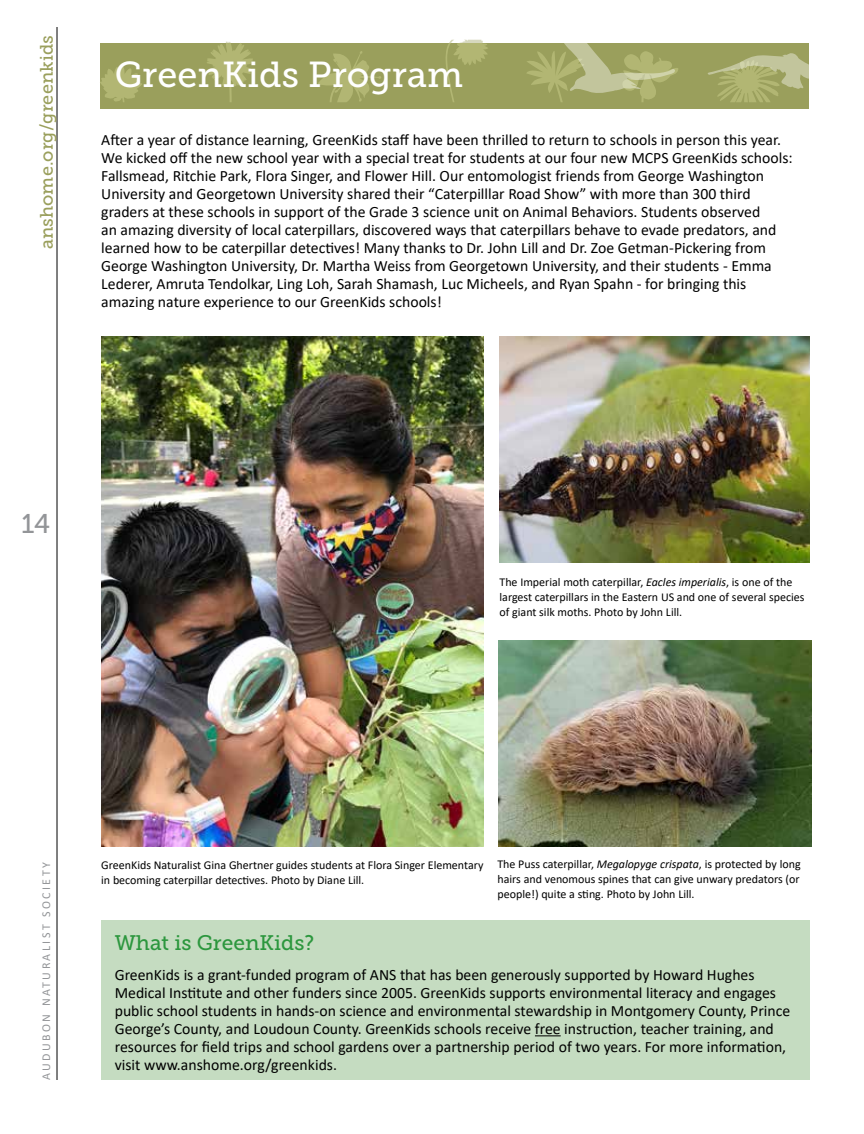
<style>
.page{position:relative;width:864px;height:1134px;background:#fff}
.page>*{position:absolute;margin:0;border:0;box-sizing:border-box;transform-origin:0 0}
.t1{font:36px "Museo Slab 500";color:#fff}
.t2{font:27px "Museo Slab 500";color:#939598}
.t3{font:21px "Museo Slab 500";color:#2c973e}
.t4{font:18px "Museo Slab 500";letter-spacing:.005em;color:#9a9f5c}
.t5{font:15.75px/18px "Calibri";color:#000}
.t6{font:12px/15px "Calibri";color:#000}
.t7{font:12px "Calibri";letter-spacing:.2em;color:#939598}
.s1{font-style:italic}
</style>
<div class="page">
<hr style="left:57px;top:27px;width:1px;height:1053px;background:#000">
<div style="left:101px;top:921px;width:709px;height:159px;background:#c5dcc1"></div>
<div style="left:100px;top:44px;width:708px;height:65px;background:#9a9f5c"></div>
<svg style="left:780px;top:51px;width:29px;height:39px"></svg>
<svg style="left:100px;top:40px;width:680px;height:62px"></svg>
<svg style="left:535px;top:1035px;width:26px;height:1px"></svg>
<img style="left:101px;top:336px;width:383px;height:510px">
<img style="left:498px;top:641px;width:314px;height:205px">
<img style="left:500px;top:336px;width:310px;height:227px">
<p class="t4" style="left:37px;top:249px;width:216px;rotate:-90deg">anshome.org/greenkids</p>
<h1 class="t1" style="left:115px;top:54px;width:350px">GreenKids Program</h1>
<p class="t5" style="left:101px;top:131px;width:693px">After a year of distance learning, GreenKids staff have been thrilled to return to schools in person this year.<br>We kicked off the new school year with a special treat for students at our four new MCPS GreenKids schools:<br>Fallsmead, Ritchie Park, Flora Singer, and Flower Hill. Our entomologist friends from George Washington University and Georgetown University shared their “Caterpilllar Road Show” with more than 300 third graders at these schools in support of the Grade 3 science unit on Animal Behaviors. Students observed<br>an amazing diversity of local caterpillars, discovered ways that caterpillars behave to evade predators, and learned how to be caterpillar detectives! Many thanks to Dr. John Lill and Dr. Zoe Getman-Pickering from George Washington University, Dr. Martha Weiss from Georgetown University, and their students - Emma Lederer, Amruta Tendolkar, Ling Loh, Sarah Shamash, Luc Micheels, and Ryan Spahn - for bringing this amazing nature experience to our GreenKids schools!</p>
<h2 class="t2" style="left:21px;top:509px;width:30px">14</h2>
<p class="t6" style="left:500px;top:574px;width:306px">The Imperial moth caterpillar, <span class="s1">Eacles imperialis</span>, is one of the largest caterpillars in the Eastern US and one of several species of giant silk moths. Photo by John Lill.</p>
<p class="t7" style="left:38px;top:1080px;width:219px;rotate:-90deg">AUDUBON NATURALIST SOCIETY</p>
<p class="t6" style="left:101px;top:857px;width:384px">GreenKids Naturalist Gina Ghertner guides students at Flora Singer Elementary in becoming caterpillar detectives. Photo by Diane Lill.</p>
<p class="t6" style="left:497px;top:856px;width:305px;text-align:justify">The Puss caterpillar, <span class="s1">Megalopyge crispata</span>, is protected by long hairs and venomous spines that can give unwary predators (or people!) quite a sting. Photo by John Lill.</p>
<h3 class="t3" style="left:115px;top:931px;width:201px">What is GreenKids?</h3>
<p class="t5" style="left:115px;top:965px;width:677px">GreenKids is a grant-funded program of ANS that has been generously supported by Howard Hughes Medical Institute and other funders since 2005. GreenKids supports environmental literacy and engages public school students in hands-on science and environmental stewardship in Montgomery County, Prince George’s County, and Loudoun County. GreenKids schools receive free instruction, teacher training, and resources for field trips and school gardens over a partnership period of two years. For more information, visit www.anshome.org/greenkids.</p>
</div>
